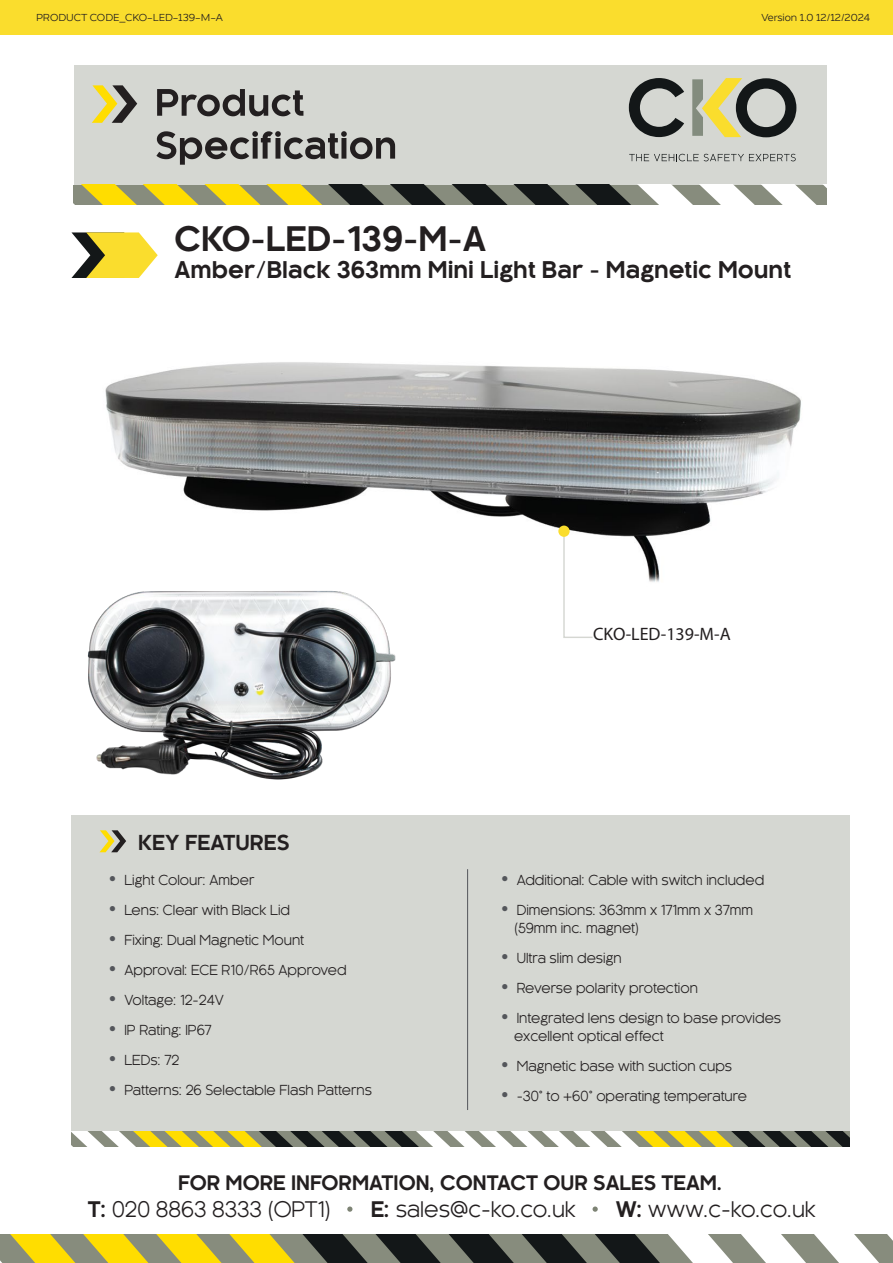
<style>
.page{position:relative;width:893px;height:1263px;background:#fff}
.page>*{position:absolute;margin:0;border:0;box-sizing:border-box;transform-origin:0 0}
.t1{font:700 33px "Kaleko 205 W00";color:#231f20}
.t2{font:700 22.5px "Kaleko 205 W00";color:#231f20}
.t3{font:21px "Kaleko 205 W00";color:#231f20}
.t4{font:700 20.1px "Kaleko 205 W00";color:#231f20}
.t5{font:700 19.5px "Kaleko 205 W00";color:#231f20}
.t6{font:18px "Myriad Pro";color:#231f20}
.t7{font:13.5px/18px "Kaleko 205 W00";color:#231f20}
.t8{font:300 10.5px "Naste";color:#231f20}
.s1{font-size:25.5px;color:#54565b}
.s2{font-weight:700}
</style>
<div class="page">
<img style="left:105px;top:362px;width:696px;height:220px">
<div style="left:0;top:0;width:893px;height:35px;background:#fadd2d"></div>
<div style="left:74px;top:66px;width:753px;height:124px;background:#d5d7d2"></div>
<svg style="left:92px;top:85px;width:45px;height:38px"></svg>
<svg style="left:157px;top:89px;width:146px;height:27px"></svg>
<svg style="left:156px;top:131px;width:239px;height:34px"></svg>
<svg style="left:73px;top:185px;width:753px;height:20px;background:#928f61"></svg>
<svg style="left:629px;top:154px;width:167px;height:7px"></svg>
<svg style="left:629px;top:78px;width:55px;height:59px"></svg>
<svg style="left:692px;top:78px;width:104px;height:59px"></svg>
<svg style="left:347px;top:1206px;width:5px;height:6px"></svg>
<svg style="left:593px;top:1206px;width:5px;height:6px"></svg>
<svg style="left:0;top:1234px;width:892px;height:29px;background:#928f61"></svg>
<svg style="left:71px;top:232px;width:87px;height:46px"></svg>
<div style="left:71px;top:815px;width:778px;height:318px;background:#d5d7d2"></div>
<svg style="left:100px;top:830px;width:26px;height:22px"></svg>
<svg style="left:71px;top:1131px;width:778px;height:15px"></svg>
<hr style="left:467px;top:869px;width:1px;height:241px;background:#54565b">
<svg style="left:563px;top:531px;width:31px;height:107px"></svg>
<div style="left:558px;top:526px;width:12px;height:11px;background:#fadd2d;border-radius:50%"></div>
<img style="left:87px;top:591px;width:309px;height:189px">
<p class="t8" style="left:36px;top:10px;width:188px">PRODUCT CODE_CKO-LED-139-M-A</p>
<p class="t8" style="left:761px;top:10px;width:110px">Version 1.0 12/12/2024</p>
<h1 class="t1" style="left:175px;top:221px;width:313px">CKO-LED-139-M-A</h1>
<h2 class="t2" style="left:175px;top:257px;width:618px">Amber/Black 363mm Mini Light Bar - Magnetic Mount</h2>
<h3 class="t4" style="left:138px;top:831px;width:153px">KEY FEATURES</h3>
<p class="t7" style="left:107px;top:871px;width:149px"><span class="s1">•</span> Light Colour: Amber</p>
<p class="t7" style="left:107px;top:901px;width:184px"><span class="s1">•</span> Lens: Clear with Black Lid</p>
<p class="t7" style="left:107px;top:931px;width:198px"><span class="s1">•</span> Fixing: Dual Magnetic Mount</p>
<p class="t7" style="left:107px;top:961px;width:241px"><span class="s1">•</span> Approval: ECE R10/R65 Approved</p>
<p class="t7" style="left:107px;top:991px;width:118px"><span class="s1">•</span> Voltage: 12-24V</p>
<p class="t7" style="left:107px;top:1021px;width:106px"><span class="s1">•</span> IP Rating: IP67</p>
<p class="t7" style="left:107px;top:1051px;width:74px"><span class="s1">•</span> LEDs: 72</p>
<p class="t7" style="left:107px;top:1081px;width:266px"><span class="s1">•</span> Patterns: 26 Selectable Flash Patterns</p>
<h3 class="t6" style="left:593px;top:623px;width:139px">CKO-LED-139-M-A</h3>
<p class="t7" style="left:500px;top:871px;width:266px"><span class="s1">•</span> Additional: Cable with switch included</p>
<p class="t7" style="left:514px;top:901px;width:240px;text-indent:-14px"><span class="s1">•</span> Dimensions: 363mm x 171mm x 37mm (59mm inc. magnet)</p>
<p class="t7" style="left:500px;top:949px;width:124px"><span class="s1">•</span> Ultra slim design</p>
<p class="t7" style="left:500px;top:979px;width:200px"><span class="s1">•</span> Reverse polarity protection</p>
<p class="t7" style="left:514px;top:1009px;width:269px;text-indent:-14px"><span class="s1">•</span> Integrated lens design to base provides excellent optical effect</p>
<p class="t7" style="left:500px;top:1057px;width:234px"><span class="s1">•</span> Magnetic base with suction cups</p>
<p class="t7" style="left:500px;top:1087px;width:249px"><span class="s1">•</span> -30° to +60° operating temperature</p>
<h3 class="t5" style="left:178px;top:1172px;width:546px">FOR MORE INFORMATION, CONTACT OUR SALES TEAM.</h3>
<h3 class="t3" style="left:88px;top:1198px;width:245px"><span class="s2">T:</span> 020 8863 8333 (OPT1)</h3>
<h3 class="t3" style="left:371px;top:1198px;width:207px"><span class="s2">E:</span> sales@c-ko.co.uk</h3>
<h3 class="t3" style="left:616px;top:1198px;width:202px"><span class="s2">W:</span> www.c-ko.co.uk</h3>
</div>
